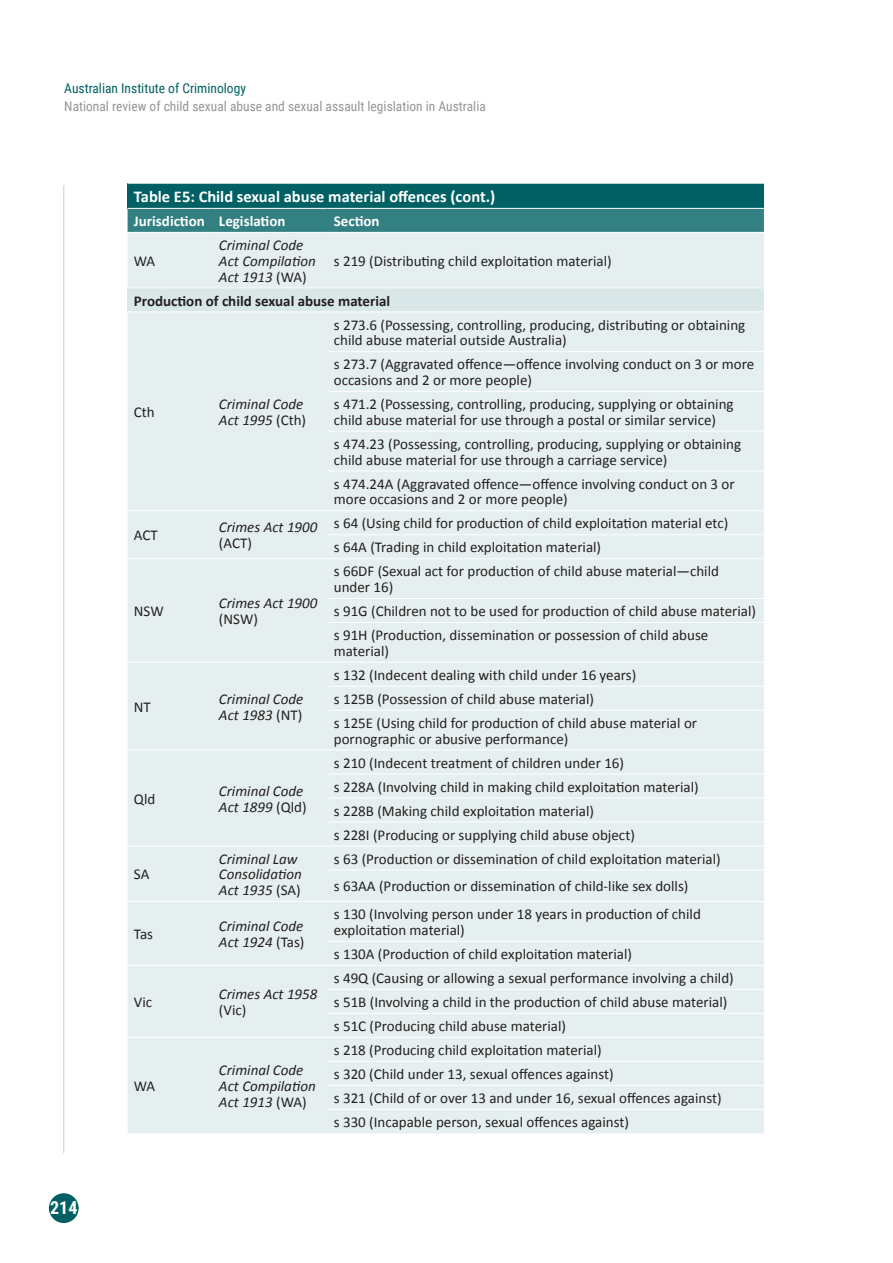
<style>
.page{position:relative;width:893px;height:1263px;background:#fff}
.page>*{position:absolute;margin:0;border:0;box-sizing:border-box;transform-origin:0 0}
.t1{font:700 18px "Roboto Condensed";color:#fff}
.Table_H1_no_TOC{font:700 16.5px "Calibri";color:#fff}
.Table_body{font:15px/15.8px "Calibri";color:#231f20}
.Table_body-2{font:italic 15px/15.8px "Calibri";color:#231f20}
.Table_H3{font:700 15px "Calibri";color:#231f20}
.Table_H2_no_underline{font:700 15px "Calibri";color:#fff}
.t2{font:13.5px "Roboto Condensed";color:#939598}
.t3{font:13.5px "Roboto Condensed";color:#006063}
.s1{font-style:normal}
</style>
<div class="page">
<hr style="left:63px;top:185px;width:1px;height:968px;background:#bfd7d8">
<div style="left:49px;top:1193px;width:30px;height:30px;background:#006063;border-radius:50%"></div>
<div style="left:128px;top:183px;width:636px;height:25px;background:#006063"></div>
<div style="left:128px;top:209px;width:636px;height:23px;background:#338082"></div>
<div style="left:128px;top:233px;width:636px;height:900px;background:#e6efef"></div>
<div style="left:128px;top:288px;width:636px;height:24px;background:#d9e7e8"></div>
<hr style="left:128px;top:183px;width:85px;height:1px;background:#fff">
<hr style="left:213px;top:183px;width:114px;height:1px;background:#fff">
<hr style="left:327px;top:183px;width:437px;height:1px;background:#fff">
<hr style="left:128px;top:287px;width:85px;height:1px;background:#fff">
<hr style="left:213px;top:287px;width:114px;height:1px;background:#fff">
<hr style="left:327px;top:287px;width:437px;height:1px;background:#fff">
<hr style="left:128px;top:311px;width:85px;height:1px;background:#fff">
<hr style="left:213px;top:311px;width:114px;height:1px;background:#fff">
<hr style="left:327px;top:311px;width:437px;height:1px;background:#fff">
<hr style="left:327px;top:351px;width:437px;height:1px;background:#fff">
<hr style="left:327px;top:391px;width:437px;height:1px;background:#fff">
<hr style="left:327px;top:431px;width:437px;height:1px;background:#fff">
<hr style="left:327px;top:471px;width:437px;height:1px;background:#fff">
<hr style="left:128px;top:510px;width:85px;height:1px;background:#fff">
<hr style="left:213px;top:510px;width:114px;height:1px;background:#fff">
<hr style="left:327px;top:510px;width:437px;height:1px;background:#fff">
<hr style="left:327px;top:534px;width:437px;height:1px;background:#fff">
<hr style="left:128px;top:558px;width:85px;height:1px;background:#fff">
<hr style="left:213px;top:558px;width:114px;height:1px;background:#fff">
<hr style="left:327px;top:558px;width:437px;height:1px;background:#fff">
<hr style="left:327px;top:598px;width:437px;height:1px;background:#fff">
<hr style="left:327px;top:622px;width:437px;height:1px;background:#fff">
<hr style="left:128px;top:662px;width:85px;height:1px;background:#fff">
<hr style="left:213px;top:662px;width:114px;height:1px;background:#fff">
<hr style="left:327px;top:662px;width:437px;height:1px;background:#fff">
<hr style="left:327px;top:686px;width:437px;height:1px;background:#fff">
<hr style="left:327px;top:710px;width:437px;height:1px;background:#fff">
<hr style="left:128px;top:750px;width:85px;height:1px;background:#fff">
<hr style="left:213px;top:750px;width:114px;height:1px;background:#fff">
<hr style="left:327px;top:750px;width:437px;height:1px;background:#fff">
<hr style="left:327px;top:774px;width:437px;height:1px;background:#fff">
<hr style="left:327px;top:798px;width:437px;height:1px;background:#fff">
<hr style="left:327px;top:822px;width:437px;height:1px;background:#fff">
<hr style="left:128px;top:846px;width:85px;height:1px;background:#fff">
<hr style="left:213px;top:846px;width:114px;height:1px;background:#fff">
<hr style="left:327px;top:846px;width:437px;height:1px;background:#fff">
<hr style="left:327px;top:870px;width:437px;height:1px;background:#fff">
<hr style="left:128px;top:901px;width:85px;height:1px;background:#fff">
<hr style="left:213px;top:901px;width:114px;height:1px;background:#fff">
<hr style="left:327px;top:901px;width:437px;height:1px;background:#fff">
<hr style="left:327px;top:941px;width:437px;height:1px;background:#fff">
<hr style="left:128px;top:965px;width:85px;height:1px;background:#fff">
<hr style="left:213px;top:965px;width:114px;height:1px;background:#fff">
<hr style="left:327px;top:965px;width:437px;height:1px;background:#fff">
<hr style="left:327px;top:989px;width:437px;height:1px;background:#fff">
<hr style="left:327px;top:1013px;width:437px;height:1px;background:#fff">
<hr style="left:128px;top:1037px;width:85px;height:1px;background:#fff">
<hr style="left:213px;top:1037px;width:114px;height:1px;background:#fff">
<hr style="left:327px;top:1037px;width:437px;height:1px;background:#fff">
<hr style="left:327px;top:1061px;width:437px;height:1px;background:#fff">
<hr style="left:327px;top:1085px;width:437px;height:1px;background:#fff">
<hr style="left:327px;top:1109px;width:437px;height:1px;background:#fff">
<p class="t3" style="left:64px;top:79px;width:183px">Australian Institute of Criminology</p>
<p class="t2" style="left:64px;top:97px;width:423px">National review of child sexual abuse and sexual assault legislation in Australia</p>
<p class="Table_H1_no_TOC" style="left:134px;top:185px;width:363px">Table E5: Child sexual abuse material offences (cont.)</p>
<p class="Table_H2_no_underline" style="left:134px;top:210px;width:72px">Jurisdiction</p>
<p class="Table_H2_no_underline" style="left:219px;top:210px;width:68px">Legislation</p>
<p class="Table_H2_no_underline" style="left:334px;top:210px;width:47px">Section</p>
<p class="Table_body" style="left:134px;top:252px;width:23px">WA</p>
<p class="Table_body-2" style="left:219px;top:236px;width:98px">Criminal Code<br>Act Compilation<br>Act 1913 <span class="s1">(WA)</span></p>
<p class="Table_body" style="left:334px;top:252px;width:279px">s 219 (Distributing child exploitation material)</p>
<p class="Table_H3" style="left:134px;top:290px;width:258px">Production of child sexual abuse material</p>
<p class="Table_body" style="left:134px;top:404px;width:22px">Cth</p>
<p class="Table_body-2" style="left:219px;top:395px;width:89px">Criminal Code<br>Act 1995 <span class="s1">(Cth)</span></p>
<p class="Table_body" style="left:334px;top:316px;width:413px">s 273.6 (Possessing, controlling, producing, distributing or obtaining child abuse material outside Australia)</p>
<p class="Table_body" style="left:334px;top:356px;width:422px">s 273.7 (Aggravated offence—offence involving conduct on 3 or more occasions and 2 or more people)</p>
<p class="Table_body" style="left:334px;top:396px;width:401px">s 471.2 (Possessing, controlling, producing, supplying or obtaining child abuse material for use through a postal or similar service)</p>
<p class="Table_body" style="left:334px;top:435px;width:409px">s 474.23 (Possessing, controlling, producing, supplying or obtaining child abuse material for use through a carriage service)</p>
<p class="Table_body" style="left:334px;top:475px;width:402px">s 474.24A (Aggravated offence—offence involving conduct on 3 or more occasions and 2 or more people)</p>
<p class="Table_body" style="left:134px;top:527px;width:25px">ACT</p>
<p class="Table_body-2" style="left:219px;top:519px;width:100px">Crimes Act 1900 <span class="s1">(ACT)</span></p>
<p class="Table_body" style="left:334px;top:515px;width:396px">s 64 (Using child for production of child exploitation material etc)</p>
<p class="Table_body" style="left:334px;top:539px;width:269px">s 64A (Trading in child exploitation material)</p>
<p class="Table_body" style="left:134px;top:603px;width:31px">NSW</p>
<p class="Table_body-2" style="left:219px;top:595px;width:100px">Crimes Act 1900 <span class="s1">(NSW)</span></p>
<p class="Table_body" style="left:134px;top:698px;width:18px">NT</p>
<p class="Table_body-2" style="left:219px;top:690px;width:86px">Criminal Code<br>Act 1983 <span class="s1">(NT)</span></p>
<p class="Table_body" style="left:134px;top:790px;width:23px">Qld</p>
<p class="Table_body-2" style="left:219px;top:782px;width:89px">Criminal Code<br>Act 1899 <span class="s1">(Qld)</span></p>
<p class="Table_body" style="left:334px;top:563px;width:387px">s 66DF (Sexual act for production of child abuse material—child under 16)</p>
<p class="Table_body" style="left:334px;top:603px;width:424px">s 91G (Children not to be used for production of child abuse material)</p>
<p class="Table_body" style="left:334px;top:627px;width:376px">s 91H (Production, dissemination or possession of child abuse material)</p>
<p class="Table_body" style="left:334px;top:667px;width:304px">s 132 (Indecent dealing with child under 16 years)</p>
<p class="Table_body" style="left:334px;top:691px;width:262px">s 125B (Possession of child abuse material)</p>
<p class="Table_body" style="left:334px;top:715px;width:365px">s 125E (Using child for production of child abuse material or pornographic or abusive performance)</p>
<p class="Table_body" style="left:334px;top:754px;width:292px">s 210 (Indecent treatment of children under 16)</p>
<p class="Table_body" style="left:334px;top:778px;width:366px">s 228A (Involving child in making child exploitation material)</p>
<p class="Table_body" style="left:334px;top:802px;width:262px">s 228B (Making child exploitation material)</p>
<p class="Table_body" style="left:334px;top:826px;width:303px">s 228I (Producing or supplying child abuse object)</p>
<p class="Table_body" style="left:134px;top:866px;width:17px">SA</p>
<p class="Table_body-2" style="left:219px;top:850px;width:84px">Criminal Law<br>Consolidation<br>Act 1935 <span class="s1">(SA)</span></p>
<p class="Table_body" style="left:334px;top:850px;width:388px">s 63 (Production or dissemination of child exploitation material)</p>
<p class="Table_body" style="left:334px;top:878px;width:356px">s 63AA (Production or dissemination of child-like sex dolls)</p>
<p class="t1" style="left:50px;top:1194px;width:29px">214</p>
<p class="Table_body" style="left:134px;top:926px;width:21px">Tas</p>
<p class="Table_body-2" style="left:219px;top:918px;width:87px">Criminal Code<br>Act 1924 <span class="s1">(Tas)</span></p>
<p class="Table_body" style="left:134px;top:994px;width:20px">Vic</p>
<p class="Table_body-2" style="left:219px;top:985px;width:100px">Crimes Act 1958 <span class="s1">(Vic)</span></p>
<p class="Table_body" style="left:134px;top:1078px;width:23px">WA</p>
<p class="Table_body-2" style="left:219px;top:1062px;width:98px">Criminal Code<br>Act Compilation<br>Act 1913 <span class="s1">(WA)</span></p>
<p class="Table_body" style="left:334px;top:906px;width:369px">s 130 (Involving person under 18 years in production of child exploitation material)</p>
<p class="Table_body" style="left:334px;top:946px;width:300px">s 130A (Production of child exploitation material)</p>
<p class="Table_body" style="left:334px;top:970px;width:401px">s 49Q (Causing or allowing a sexual performance involving a child)</p>
<p class="Table_body" style="left:334px;top:994px;width:395px">s 51B (Involving a child in the production of child abuse material)</p>
<p class="Table_body" style="left:334px;top:1018px;width:234px">s 51C (Producing child abuse material)</p>
<p class="Table_body" style="left:334px;top:1042px;width:269px">s 218 (Producing child exploitation material)</p>
<p class="Table_body" style="left:334px;top:1066px;width:281px">s 320 (Child under 13, sexual offences against)</p>
<p class="Table_body" style="left:334px;top:1090px;width:389px">s 321 (Child of or over 13 and under 16, sexual offences against)</p>
<p class="Table_body" style="left:334px;top:1114px;width:297px">s 330 (Incapable person, sexual offences against)</p>
</div>
